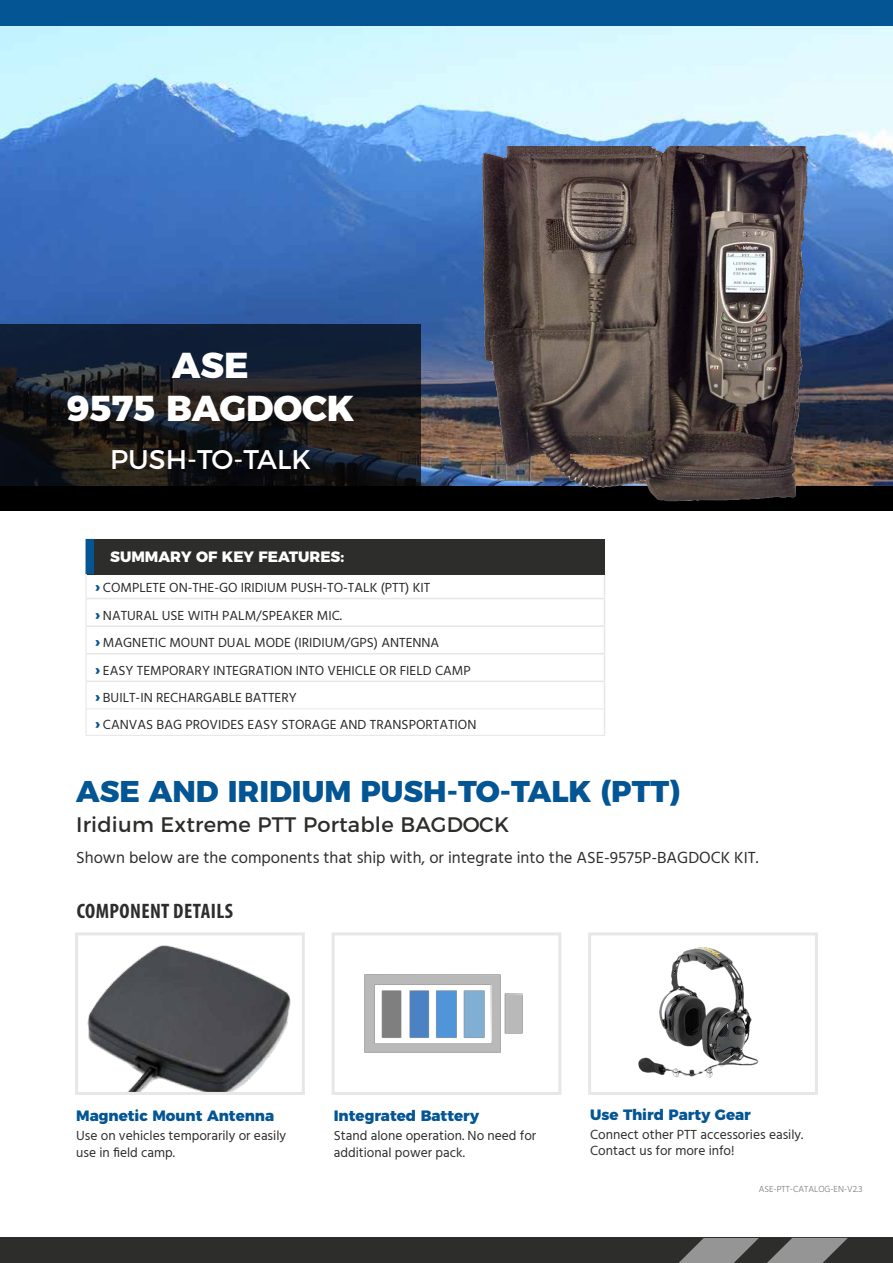
<style>
.page{position:relative;width:893px;height:1263px;background:#fff}
.page>*{position:absolute;margin:0;border:0;box-sizing:border-box;transform-origin:0 0}
.t1{font:800 36px/43.2px "Montserrat";color:#fff;text-align:center}
.t2{font:800 30px "Montserrat";color:#045594}
.t3{font:27px "Montserrat";color:#fff}
.t4{font:21px "Montserrat";letter-spacing:.01em;color:#2d2d2c}
.t5{font:700 condensed 21px "Myriad Pro";letter-spacing:.02em;color:#2d2d2c}
.t6{font:16.5px "Hind";color:#2d2d2c}
.t7{font:800 15px "Montserrat";color:#045594}
.t8{font:800 15px "Montserrat";color:#fff}
.t9{font:13.5px/27.5px "Hind";color:#292829}
.t10{font:13.5px/16.2px "Hind";color:#2d2d2c}
.t11{font:300 9px "Hind";color:#77787b}
.s1{font-family:"Montserrat";font-weight:800;font-size:15px;color:#045594}
</style>
<div class="page">
<img style="left:0;top:26px;width:893px;height:460px">
<div style="left:0;top:486px;width:893px;height:25px;background:#000"></div>
<svg style="left:0;top:324px;width:421px;height:162px;background:#181c23"></svg>
<div style="left:0;top:0;width:893px;height:26px;background:#045594"></div>
<img style="left:87px;top:945px;width:204px;height:146px">
<div style="left:75px;top:932px;width:230px;height:163px;border:3px solid #e7e7e7"></div>
<img style="left:364px;top:974px;width:159px;height:79px">
<div style="left:332px;top:932px;width:229px;height:163px;border:3px solid #e7e7e7"></div>
<img style="left:638px;top:947px;width:121px;height:131px">
<div style="left:588px;top:932px;width:230px;height:163px;border:3px solid #e7e7e7"></div>
<img style="left:475px;top:147px;width:360px;height:355px">
<div style="left:0;top:1238px;width:893px;height:25px;background:#2d2d2c"></div>
<svg style="left:679px;top:1238px;width:169px;height:25px"></svg>
<hr style="left:86px;top:570px;width:519px;height:1px;background:#e7e7e7">
<hr style="left:86px;top:708px;width:518px;height:1px;background:#e7e7e7">
<svg style="left:86px;top:574px;width:1px;height:161px"></svg>
<hr style="left:86px;top:735px;width:519px;height:1px;background:#e7e7e7">
<hr style="left:87px;top:598px;width:518px;height:1px;background:#e7e7e7">
<hr style="left:87px;top:625px;width:518px;height:2px;background:#e7e7e7">
<hr style="left:87px;top:653px;width:518px;height:1px;background:#e7e7e7">
<hr style="left:87px;top:680px;width:518px;height:2px;background:#e7e7e7">
<svg style="left:604px;top:571px;width:1px;height:164px"></svg>
<div style="left:87px;top:539px;width:517px;height:35px;background:#2d2d2c"></div>
<div style="left:86px;top:539px;width:8px;height:35px;background:#045594"></div>
<h1 class="t1" style="left:67px;top:340px;width:289px">ASE<br>9575 BAGDOCK</h1>
<h3 class="t3" style="left:110px;top:438px;width:202px">PUSH-TO-TALK</h3>
<p class="t8" style="left:110px;top:544px;width:235px">SUMMARY OF KEY FEATURES:</p>
<p class="t9" style="left:95px;top:575px;width:383px"><span class="s1">›</span> COMPLETE ON-THE-GO IRIDIUM PUSH-TO-TALK (PTT) KIT<br><span class="s1">›</span> NATURAL USE WITH PALM/SPEAKER MIC.<br><span class="s1">›</span> MAGNETIC MOUNT DUAL MODE (IRIDIUM/GPS) ANTENNA<br><span class="s1">›</span> EASY TEMPORARY INTEGRATION INTO VEHICLE OR FIELD CAMP <span class="s1">›</span> BUILT-IN RECHARGABLE BATTERY<br><span class="s1">›</span> CANVAS BAG PROVIDES EASY STORAGE AND TRANSPORTATION</p>
<h2 class="t2" style="left:76px;top:767px;width:606px">ASE AND IRIDIUM PUSH-TO-TALK (PTT)</h2>
<h3 class="t4" style="left:76px;top:808px;width:435px">Iridium Extreme PTT Portable BAGDOCK</h3>
<p class="t6" style="left:76px;top:846px;width:684px">Shown below are the components that ship with, or integrate into the ASE-9575P-BAGDOCK KIT.</p>
<h3 class="t5" style="left:77px;top:898px;width:158px">COMPONENT DETAILS</h3>
<p class="t7" style="left:76px;top:1103px;width:200px">Magnetic Mount Antenna</p>
<p class="t10" style="left:76px;top:1128px;width:211px">Use on vehicles temporarily or easily use in field camp.</p>
<p class="t7" style="left:334px;top:1103px;width:147px">Integrated Battery</p>
<p class="t10" style="left:334px;top:1128px;width:204px">Stand alone operation. No need for additional power pack.</p>
<p class="t7" style="left:590px;top:1102px;width:162px">Use Third Party Gear</p>
<p class="t10" style="left:590px;top:1127px;width:215px">Connect other PTT accessories easily.<br>Contact us for more info!</p>
<p class="t11" style="left:759px;top:1183px;width:105px">ASE-PTT-CATALOG-EN-V2.3</p>
</div>
